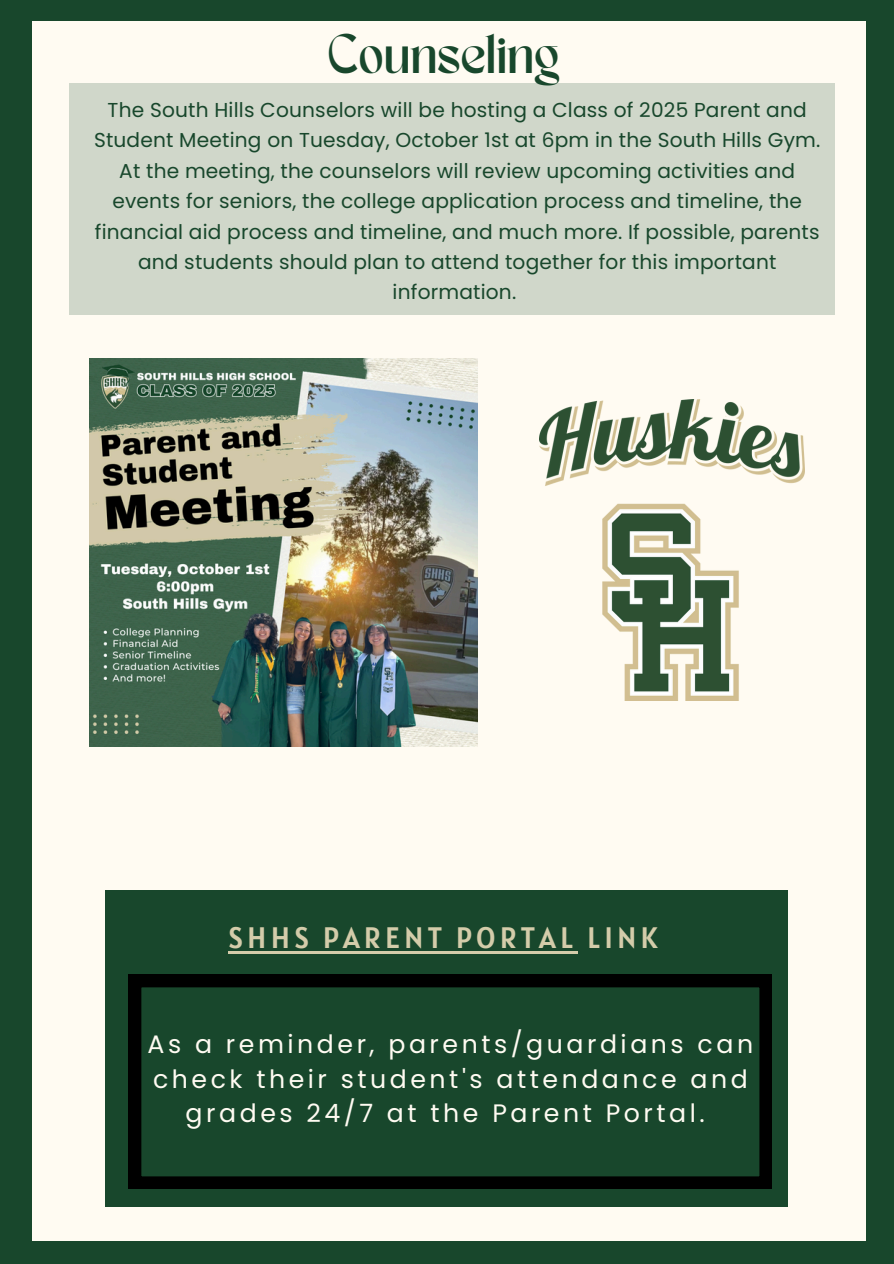
<style>
.page{position:relative;width:894px;height:1264px;background:#fff}
.page>*{position:absolute;margin:0;border:0;box-sizing:border-box;transform-origin:0 0}
.t1{font:39px "TANMERINGUE";color:#18472c}
.t2{font:29.4px "Alatsi";letter-spacing:.14em;color:#d4ccaa}
.t3{font:25.2px/34.5px "Poppins";letter-spacing:.14em;color:#fffbf2;text-align:center}
.t4{font:20.1px/30.3px "Poppins";letter-spacing:.01em;color:#18472c;text-align:center}
</style>
<div class="page">
<div style="left:0;top:0;width:893px;height:1263px;background:#fffbf2"></div>
<div style="left:0;top:0;width:32px;height:1263px;background:#18472c"></div>
<div style="left:865px;top:0;width:28px;height:1263px;background:#18472c"></div>
<div style="left:12px;top:1240px;width:881px;height:23px;background:#18472c"></div>
<div style="left:0;top:0;width:893px;height:21px;background:#18472c"></div>
<img style="left:539px;top:399px;width:264px;height:301px">
<img style="left:89px;top:358px;width:388px;height:388px">
<div style="left:70px;top:83px;width:764px;height:231px;background:#d0d7ca"></div>
<div style="left:106px;top:890px;width:681px;height:316px;background:#18472c"></div>
<svg style="left:129px;top:975px;width:642px;height:213px"></svg>
<hr style="left:228px;top:950px;width:349px;height:3px;background:#d4ccaa">
<p class="t1" style="left:327px;top:33px;width:233px">Counseling</p>
<h1 class="t4" style="left:94px;top:95px;width:727px">The South Hills Counselors will be hosting a Class of 2025 Parent and Student Meeting on Tuesday, October 1st at 6pm in the South Hills Gym.<br>At the meeting, the counselors will review upcoming activities and events for seniors, the college application process and timeline, the financial aid process and timeline, and much more. If possible, parents and students should plan to attend together for this important information.</h1>
<p class="t2" style="left:228px;top:918px;width:431px">SHHS PARENT PORTAL LINK</p>
<p class="t3" style="left:148px;top:1026px;width:607px">As a reminder, parents/guardians can check their student's attendance and grades 24/7 at the Parent Portal.</p>
</div>
